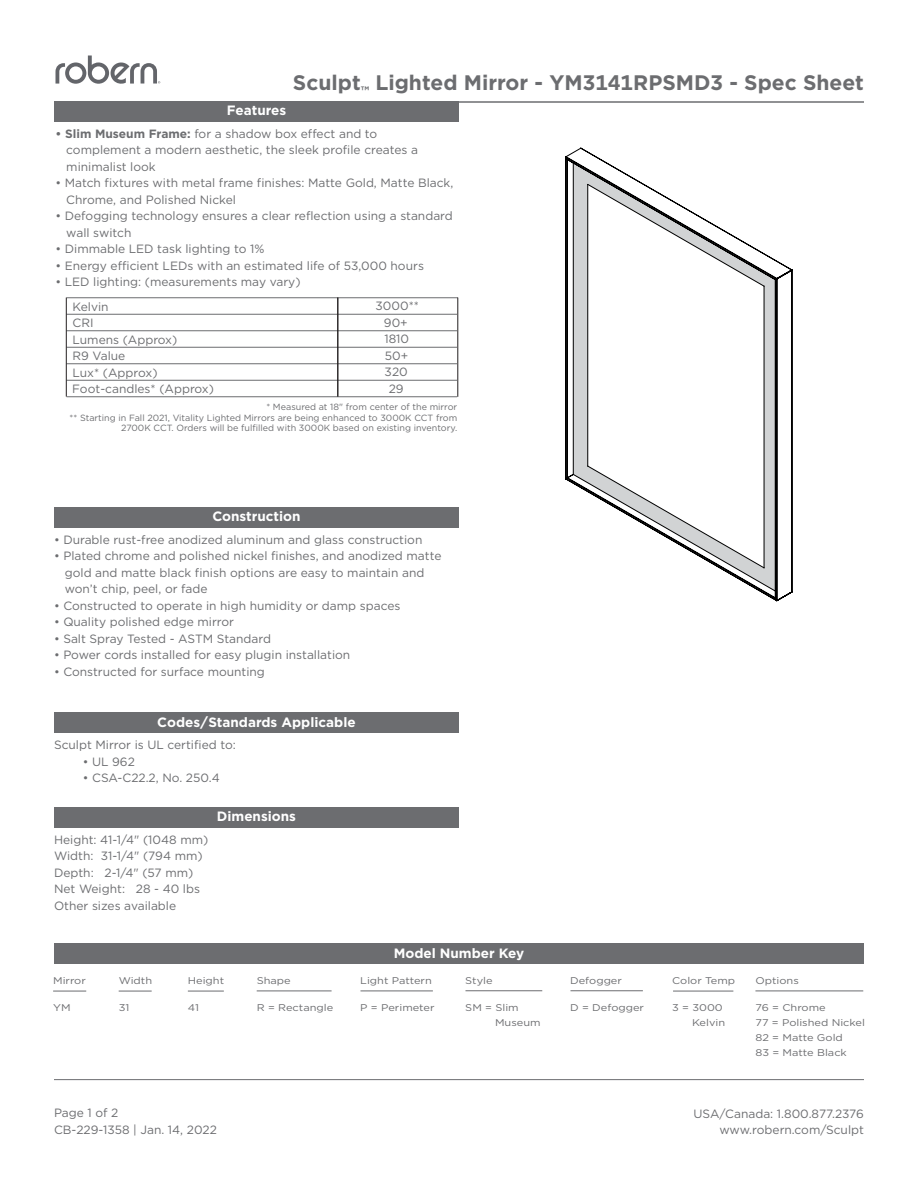
<style>
.page{position:relative;width:918px;height:1188px;background:#fff}
.page>*{position:absolute;margin:0;border:0;box-sizing:border-box;transform-origin:0 0}
.t1{font:700 21px "Gotham";color:#6c6d70}
.t2{font:700 13.5px "Gotham";color:#fff}
.Spec_Sheet{font:12px/16.5px "Gotham";color:#6c6d70}
.dimensions{font:12px "Gotham";color:#6c6d70}
.t3{font:9.75px/15px "Gotham";color:#6c6d70;scale:1.13 1}
.Spec_Sheet-2{font:9px/10.5px "Gotham";color:#6c6d70;text-align:right}
.s1{font-weight:700}
</style>
<div class="page">
<hr style="left:54px;top:1079px;width:810px;height:1px;background:#6c6d70">
<div style="left:54px;top:101px;width:405px;height:21px;background:#6c6d70"></div>
<div style="left:54px;top:507px;width:405px;height:20px;background:#6c6d70"></div>
<div style="left:54px;top:807px;width:405px;height:20px;background:#6c6d70"></div>
<div style="left:54px;top:712px;width:405px;height:21px;background:#6c6d70"></div>
<hr style="left:54px;top:101px;width:810px;height:2px;background:#6c6d70">
<div style="left:54px;top:944px;width:810px;height:20px;background:#6c6d70"></div>
<svg style="left:56px;top:56px;width:104px;height:28px"></svg>
<hr style="left:67px;top:298px;width:391px;height:1px;background:#6c6d70">
<hr style="left:458px;top:298px;width:1px;height:99px;background:#231f20">
<hr style="left:67px;top:314px;width:390px;height:1px;background:#6c6d70">
<hr style="left:67px;top:331px;width:390px;height:1px;background:#6c6d70">
<hr style="left:67px;top:347px;width:390px;height:1px;background:#6c6d70">
<hr style="left:67px;top:364px;width:390px;height:1px;background:#6c6d70">
<hr style="left:67px;top:380px;width:390px;height:1px;background:#6c6d70">
<hr style="left:67px;top:397px;width:390px;height:1px;background:#6c6d70">
<hr style="left:66px;top:298px;width:1px;height:99px;background:#231f20">
<hr style="left:338px;top:298px;width:1px;height:99px;background:#231f20">
<svg style="left:565px;top:148px;width:227px;height:453px"></svg>
<hr style="left:764px;top:286px;width:1px;height:282px;background:#000">
<svg style="left:588px;top:184px;width:177px;height:103px"></svg>
<hr style="left:587px;top:184px;width:1px;height:282px;background:#000">
<svg style="left:587px;top:466px;width:178px;height:103px"></svg>
<hr style="left:119px;top:991px;width:33px;height:1px;background:#6c6d70">
<hr style="left:188px;top:991px;width:36px;height:1px;background:#6c6d70">
<hr style="left:465px;top:990px;width:77px;height:1px;background:#6c6d70">
<hr style="left:53px;top:991px;width:33px;height:1px;background:#6c6d70">
<hr style="left:570px;top:990px;width:73px;height:1px;background:#6c6d70">
<hr style="left:673px;top:991px;width:60px;height:1px;background:#6c6d70">
<hr style="left:360px;top:991px;width:73px;height:1px;background:#6c6d70">
<hr style="left:257px;top:991px;width:75px;height:1px;background:#6c6d70">
<hr style="left:755px;top:991px;width:108px;height:1px;background:#6c6d70">
<p class="t1" style="left:293px;top:68px;width:573px">Sculpt<sub>™</sub> Lighted Mirror - YM3141RPSMD3 - Spec Sheet</p>
<p class="t2" style="left:227px;top:102px;width:61px">Features</p>
<p class="Spec_Sheet" style="left:66px;top:125px;width:353px;text-indent:-11px"><span class="s1">• Slim Museum Frame:</span> for a shadow box effect and to complement a modern aesthetic, the sleek profile creates a minimalist look</p>
<p class="Spec_Sheet" style="left:66px;top:174px;width:389px;text-indent:-11px">• Match fixtures with metal frame finishes: Matte Gold, Matte Black,<br>Chrome, and Polished Nickel</p>
<p class="Spec_Sheet" style="left:66px;top:207px;width:388px;text-indent:-11px">• Defogging technology ensures a clear reflection using a standard wall switch</p>
<p class="Spec_Sheet" style="left:56px;top:240px;width:210px">• Dimmable LED task lighting to 1%</p>
<p class="Spec_Sheet" style="left:56px;top:257px;width:370px">• Energy efficient LEDs with an estimated life of 53,000 hours</p>
<p class="Spec_Sheet" style="left:56px;top:273px;width:247px">• LED lighting: (measurements may vary)</p>
<p class="Spec_Sheet" style="left:376px;top:298px;width:45px">3000**</p>
<p class="Spec_Sheet" style="left:384px;top:331px;width:26px">1810</p>
<p class="Spec_Sheet" style="left:73px;top:298px;width:38px">Kelvin</p>
<p class="Spec_Sheet" style="left:73px;top:315px;width:23px">CRI</p>
<p class="Spec_Sheet" style="left:73px;top:331px;width:106px">Lumens (Approx)</p>
<p class="Spec_Sheet" style="left:73px;top:348px;width:54px">R9 Value</p>
<p class="Spec_Sheet" style="left:73px;top:364px;width:87px">Lux* (Approx)</p>
<p class="Spec_Sheet" style="left:72px;top:380px;width:143px">Foot-candles* (Approx)</p>
<p class="Spec_Sheet" style="left:384px;top:314px;width:25px">90+</p>
<p class="Spec_Sheet" style="left:385px;top:347px;width:25px">50+</p>
<p class="Spec_Sheet" style="left:389px;top:380px;width:16px">29</p>
<p class="Spec_Sheet" style="left:385px;top:364px;width:25px">320</p>
<p class="Spec_Sheet-2" style="left:266px;top:402px;width:192px">* Measured at 18" from center of the mirror</p>
<p class="Spec_Sheet-2" style="left:70px;top:412px;width:389px">** Starting in Fall 2021, Vitality Lighted Mirrors are being enhanced to 3000K CCT from<br>2700K CCT. Orders will be fulfilled with 3000K based on existing inventory.</p>
<p class="t2" style="left:212px;top:507px;width:90px">Construction</p>
<p class="Spec_Sheet" style="left:54px;top:531px;width:370px">• Durable rust-free anodized aluminum and glass construction</p>
<p class="Spec_Sheet" style="left:65px;top:547px;width:378px;text-indent:-11px">• Plated chrome and polished nickel finishes, and anodized matte gold and matte black finish options are easy to maintain and won’t chip, peel, or fade</p>
<p class="Spec_Sheet" style="left:54px;top:597px;width:348px">• Constructed to operate in high humidity or damp spaces</p>
<p class="Spec_Sheet" style="left:54px;top:613px;width:182px">• Quality polished edge mirror</p>
<p class="Spec_Sheet" style="left:54px;top:630px;width:219px">• Salt Spray Tested - ASTM Standard</p>
<p class="Spec_Sheet" style="left:54px;top:646px;width:298px">• Power cords installed for easy plugin installation</p>
<p class="Spec_Sheet" style="left:54px;top:663px;width:212px">• Constructed for surface mounting</p>
<p class="t2" style="left:157px;top:713px;width:200px">Codes/Standards Applicable</p>
<p class="Spec_Sheet" style="left:54px;top:736px;width:183px">Sculpt Mirror is UL certified to:</p>
<p class="Spec_Sheet" style="left:83px;top:753px;width:54px">• UL 962</p>
<p class="Spec_Sheet" style="left:83px;top:769px;width:138px">• CSA-C22.2, No. 250.4</p>
<p class="t2" style="left:217px;top:807px;width:81px">Dimensions</p>
<p class="dimensions" style="left:54px;top:832px;width:156px">Height: 41-1/4" (1048 mm)</p>
<p class="dimensions" style="left:54px;top:848px;width:150px">Width: 31-1/4" (794 mm)</p>
<p class="dimensions" style="left:54px;top:865px;width:141px">Depth: 2-1/4" (57 mm)</p>
<p class="dimensions" style="left:54px;top:881px;width:148px">Net Weight: 28 - 40 lbs</p>
<p class="dimensions" style="left:54px;top:898px;width:124px">Other sizes available</p>
<p class="t2" style="left:394px;top:944px;width:132px">Model Number Key</p>
<p class="t3" style="left:53px;top:973px;width:30px">Mirror</p>
<p class="t3" style="left:53px;top:1000px;width:17px">YM</p>
<p class="t3" style="left:119px;top:973px;width:31px">Width</p>
<p class="t3" style="left:119px;top:1000px;width:11px">31</p>
<p class="t3" style="left:188px;top:973px;width:34px">Height</p>
<p class="t3" style="left:188px;top:1000px;width:11px">41</p>
<p class="t3" style="left:257px;top:973px;width:32px">Shape</p>
<p class="t3" style="left:257px;top:1000px;width:69px">R = Rectangle</p>
<p class="t3" style="left:360px;top:973px;width:65px">Light Pattern</p>
<p class="t3" style="left:360px;top:1000px;width:67px">P = Perimeter</p>
<p class="t3" style="left:465px;top:973px;width:26px">Style</p>
<p class="t3" style="left:495px;top:1000px;width:42px;text-indent:-30px">SM = Slim<br>Museum</p>
<p class="t3" style="left:570px;top:973px;width:47px">Defogger</p>
<p class="t3" style="left:570px;top:1000px;width:67px">D = Defogger</p>
<p class="t3" style="left:672px;top:973px;width:57px">Color Temp</p>
<p class="t3" style="left:672px;top:1000px;width:48px;text-align:right">3 = 3000<br>Kelvin</p>
<p class="t3" style="left:755px;top:973px;width:40px">Options</p>
<p class="t3" style="left:755px;top:1000px;width:64px">76 = Chrome</p>
<p class="t3" style="left:755px;top:1015px;width:98px">77 = Polished Nickel</p>
<p class="t3" style="left:755px;top:1030px;width:79px">82 = Matte Gold</p>
<p class="t3" style="left:755px;top:1045px;width:82px">83 = Matte Black</p>
<p class="dimensions" style="left:54px;top:1106px;width:66px">Page 1 of 2</p>
<p class="dimensions" style="left:54px;top:1122px;width:164px">CB-229-1358 | Jan. 14, 2022</p>
<p class="dimensions" style="left:694px;top:1106px;width:172px">USA/Canada: 1.800.877.2376</p>
<p class="dimensions" style="left:719px;top:1122px;width:146px">www.robern.com/Sculpt</p>
</div>
